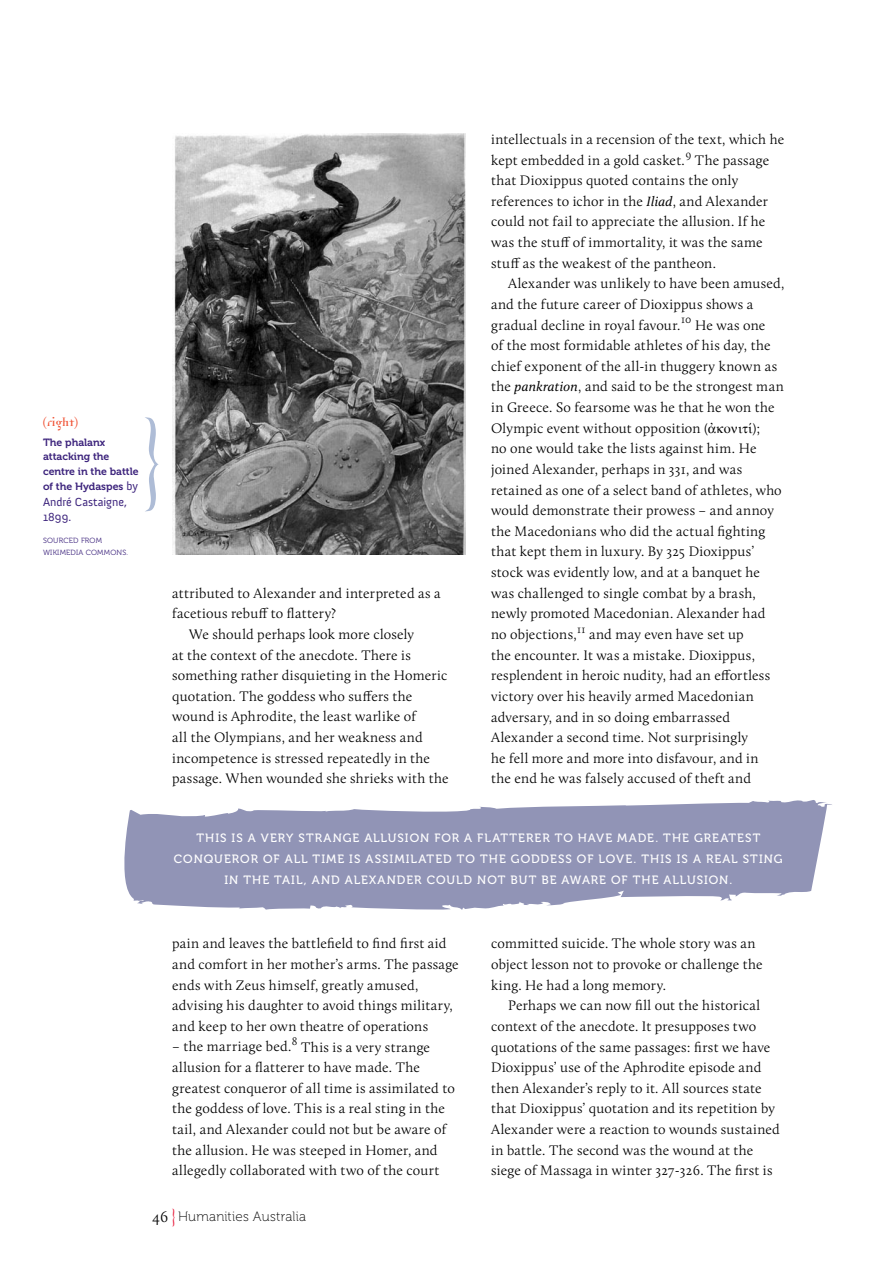
<style>
.page{position:relative;width:893px;height:1263px;background:#fff}
.page>*{position:absolute;margin:0;border:0;box-sizing:border-box;transform-origin:0 0}
.t1{font:300 14.25px/20.5px "Calluna";letter-spacing:.035em;color:#000}
.t2{font:13.5px "Museo 100";letter-spacing:.01em;color:#000}
.t3{font:700 12.75px "Democratica";color:#f05133}
.t4{font:12px "Museo 500";letter-spacing:.085em;color:#fff}
.t5{font:12px/15.3px "Anivers";color:#3c237c}
.t6{font:300 11.4px "Calluna";color:#000}
.t7{font:10.5px/14.7px "Museo 700";color:#3c237c}
.t8{font:7.5px/12px "Museo 300";letter-spacing:.025em;color:#3c237c}
.s1{font-family:"Anivers";font-size:12px}
.s2{font-weight:400;font-style:italic;font-size:13.8px}
.s3{font-family:"Calluna";font-weight:300;font-size:15.75px}
.s4{font-family:"Democratica";font-size:18px;color:#e71939}
</style>
<div class="page">
<img style="left:172px;top:134px;width:294px;height:421px">
<svg style="left:124px;top:800px;width:708px;height:110px;fill:#9194b6"></svg>
<svg style="left:145px;top:417px;width:14px;height:94px"></svg>
<p class="t3" style="left:43px;top:417px;width:36px">(right)</p>
<p class="t7" style="left:43px;top:435px;width:97px">The phalanx attacking the centre in the battle of the Hydaspes <span class="s1">by</span></p>
<p class="t5" style="left:43px;top:494px;width:85px">André Castaigne,<br>1899.</p>
<p class="t8" style="left:43px;top:534px;width:87px">SOURCED FROM<br>WIKIMEDIA COMMONS.</p>
<p class="t1" style="left:172px;top:583px;width:270px">attributed to Alexander and interpreted as a</p>
<p class="t1" style="left:172px;top:603px;width:165px">facetious rebuff to flattery?</p>
<p class="t1" style="left:189px;top:624px;width:226px">We should perhaps look more closely</p>
<p class="t1" style="left:172px;top:644px;width:240px">at the context of the anecdote. There is</p>
<p class="t1" style="left:172px;top:665px;width:277px">something rather disquieting in the Homeric</p>
<p class="t1" style="left:172px;top:686px;width:242px">quotation. The goddess who suffers the</p>
<p class="t1" style="left:172px;top:706px;width:246px">wound is Aphrodite, the least warlike of</p>
<p class="t1" style="left:172px;top:727px;width:252px">all the Olympians, and her weakness and</p>
<p class="t1" style="left:172px;top:747px;width:259px">incompetence is stressed repeatedly in the</p>
<p class="t1" style="left:172px;top:768px;width:278px">passage. When wounded she shrieks with the</p>
<p class="t1" style="left:491px;top:129px;width:295px">intellectuals in a recension of the text, which he kept embedded in a gold casket.</p>
<p class="t6" style="left:685px;top:147px;width:8px">9</p>
<p class="t1" style="left:491px;top:149px;width:280px;text-indent:204px">The passage that Dioxippus quoted contains the only references to ichor in the <span class="s2">Iliad</span>, and Alexander could not fail to appreciate the allusion. If he was the stuff of immortality, it was the same stuff as the weakest of the pantheon.</p>
<p class="t1" style="left:491px;top:273px;width:295px;text-indent:17px">Alexander was unlikely to have been amused, and the future career of Dioxippus shows a gradual decline in royal favour.</p>
<p class="t6" style="left:681px;top:312px;width:12px">10</p>
<p class="t1" style="left:491px;top:314px;width:294px;text-indent:204px">He was one<br>of the most formidable athletes of his day, the chief exponent of the all-in thuggery known as the <span class="s2">pankration</span>, and said to be the strongest man in Greece. So fearsome was he that he won the Olympic event without opposition (</p>
<p class="t1" style="left:491px;top:418px;width:292px;text-indent:261px">);<br>no one would take the lists against him. He joined Alexander, perhaps in 331, and was retained as one of a select band of athletes, who would demonstrate their prowess – and annoy the Macedonians who did the actual fighting that kept them in luxury. By 325 Dioxippus’ stock was evidently low, and at a banquet he was challenged to single combat by a brash, newly promoted Macedonian. Alexander had no objections,</p>
<p class="t6" style="left:577px;top:622px;width:10px">11</p>
<p class="t1" style="left:491px;top:624px;width:280px;text-indent:98px">and may even have set up<br>the encounter. It was a mistake. Dioxippus, resplendent in heroic nudity, had an effortless victory over his heavily armed Macedonian adversary, and in so doing embarrassed Alexander a second time. Not surprisingly<br>he fell more and more into disfavour, and in the end he was falsely accused of theft and</p>
<p class="t4" style="left:196px;top:831px;width:306px">THIS IS A VERY STRANGE ALLUSION FOR A FLATT</p>
<p class="t4" style="left:518px;top:831px;width:243px">ERER TO HAVE MADE. THE GREATEST</p>
<p class="t4" style="left:174px;top:852px;width:610px">CONQUEROR OF ALL TIME IS ASSIMILATED TO THE GODDESS OF LOVE. THIS IS A REAL STING</p>
<p class="t4" style="left:224px;top:873px;width:348px">IN THE TAIL, AND ALEXANDER COULD NOT BUT BE AWA</p>
<p class="t4" style="left:591px;top:873px;width:143px">RE OF THE ALLUSION.</p>
<p class="t1" style="left:172px;top:933px;width:288px">pain and leaves the battlefield to find first aid and comfort in her mother’s arms. The passage ends with Zeus himself, greatly amused, advising his daughter to avoid things military, and keep to her own theatre of operations</p>
<p class="t1" style="left:172px;top:1036px;width:121px">– the marriage bed.</p>
<p class="t6" style="left:292px;top:1034px;width:7px">8</p>
<p class="t1" style="left:172px;top:1036px;width:284px;text-indent:129px">This is a very strange allusion for a flatterer to have made. The greatest conqueror of all time is assimilated to the goddess of love. This is a real sting in the tail, and Alexander could not but be aware of the allusion. He was steeped in Homer, and allegedly collaborated with two of the court</p>
<p class="t2" style="left:152px;top:1210px;width:155px"><span class="s3">46</span> <span class="s4">}</span> Humanities Australia</p>
<p class="t1" style="left:491px;top:933px;width:273px">committed suicide. The whole story was an object lesson not to provoke or challenge the king. He had a long memory.</p>
<p class="t1" style="left:491px;top:995px;width:290px;text-indent:17px">Perhaps we can now fill out the historical context of the anecdote. It presupposes two quotations of the same passages: first we have Dioxippus’ use of the Aphrodite episode and then Alexander’s reply to it. All sources state that Dioxippus’ quotation and its repetition by Alexander were a reaction to wounds sustained in battle. The second was the wound at the siege of Massaga in winter 327-326. The first is</p>
</div>
